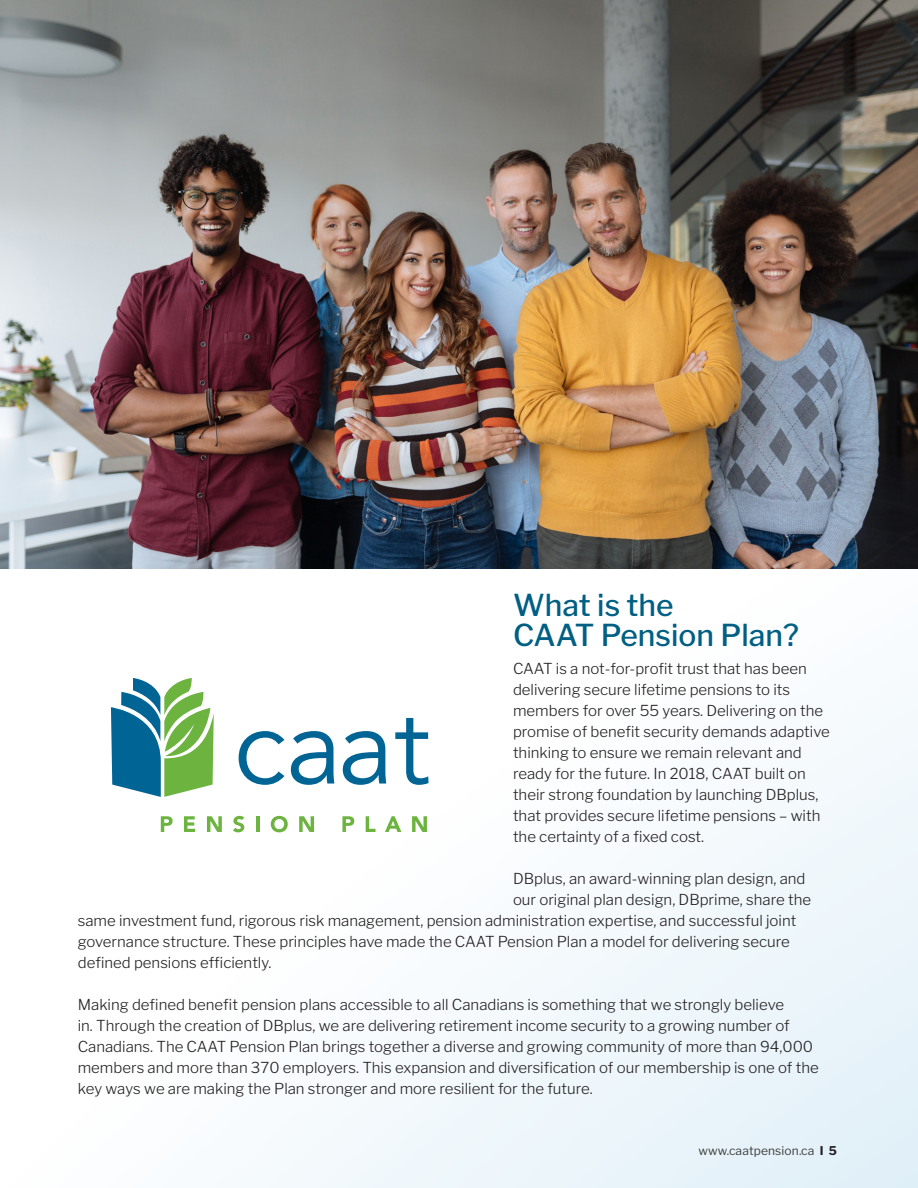
<style>
.page{position:relative;width:918px;height:1188px;background:#fff}
.page>*{position:absolute;margin:0;border:0;box-sizing:border-box;transform-origin:0 0}
.t1{font:500 30px/30px "Libre Franklin";color:#015f84}
.Body_Text_10pt{font:300 15px/21px "Libre Franklin";color:#231f20}
.t2{font:12px "Libre Franklin";letter-spacing:.01em;color:#3e3e3f}
.s1{font-weight:700;color:#231f20}
</style>
<div class="page">
<svg style="left:160px;top:706px;width:758px;height:482px"></svg>
<img style="left:0;top:0;width:918px;height:569px">
<svg style="left:239px;top:731px;width:45px;height:54px"></svg>
<svg style="left:291px;top:731px;width:43px;height:54px"></svg>
<svg style="left:343px;top:731px;width:43px;height:54px"></svg>
<svg style="left:395px;top:718px;width:34px;height:67px"></svg>
<svg style="left:161px;top:816px;width:12px;height:16px"></svg>
<svg style="left:184px;top:816px;width:11px;height:16px"></svg>
<svg style="left:207px;top:816px;width:15px;height:16px"></svg>
<svg style="left:233px;top:816px;width:11px;height:16px"></svg>
<hr style="left:256px;top:816px;width:3px;height:16px;background:#6cb43f">
<svg style="left:271px;top:816px;width:17px;height:16px"></svg>
<svg style="left:299px;top:816px;width:15px;height:16px"></svg>
<svg style="left:342px;top:816px;width:12px;height:16px"></svg>
<svg style="left:366px;top:816px;width:10px;height:16px"></svg>
<svg style="left:385px;top:816px;width:16px;height:16px"></svg>
<svg style="left:412px;top:816px;width:15px;height:16px"></svg>
<svg style="left:111px;top:678px;width:103px;height:119px"></svg>
<h2 class="t1" style="left:513px;top:591px;width:287px">What is the<br>CAAT Pension Plan?</h2>
<p class="Body_Text_10pt" style="left:513px;top:658px;width:318px">CAAT is a not-for-profit trust that has been delivering secure lifetime pensions to its members for over 55 years. Delivering on the promise of benefit security demands adaptive thinking to ensure we remain relevant and ready for the future. In 2018, CAAT built on their strong foundation by launching DBplus, that provides secure lifetime pensions – with the certainty of a fixed cost.</p>
<p class="Body_Text_10pt" style="left:513px;top:868px;width:294px">DBplus, an award-winning plan design, and</p>
<p class="Body_Text_10pt" style="left:513px;top:889px;width:300px">our original plan design, DBprime, share the</p>
<p class="Body_Text_10pt" style="left:78px;top:910px;width:720px">same investment fund, rigorous risk management, pension administration expertise, and successful joint</p>
<p class="Body_Text_10pt" style="left:78px;top:931px;width:714px">governance structure. These principles have made the CAAT Pension Plan a model for delivering secure</p>
<p class="Body_Text_10pt" style="left:78px;top:952px;width:195px">defined pensions efficiently.</p>
<p class="Body_Text_10pt" style="left:78px;top:994px;width:743px">Making defined benefit pension plans accessible to all Canadians is something that we strongly believe<br>in. Through the creation of DBplus, we are delivering retirement income security to a growing number of Canadians. The CAAT Pension Plan brings together a diverse and growing community of more than 94,000 members and more than 370 employers. This expansion and diversification of our membership is one of the key ways we are making the Plan stronger and more resilient for the future.</p>
<p class="t2" style="left:699px;top:1143px;width:140px">www.caatpension.ca <span class="s1">I 5</span></p>
</div>
